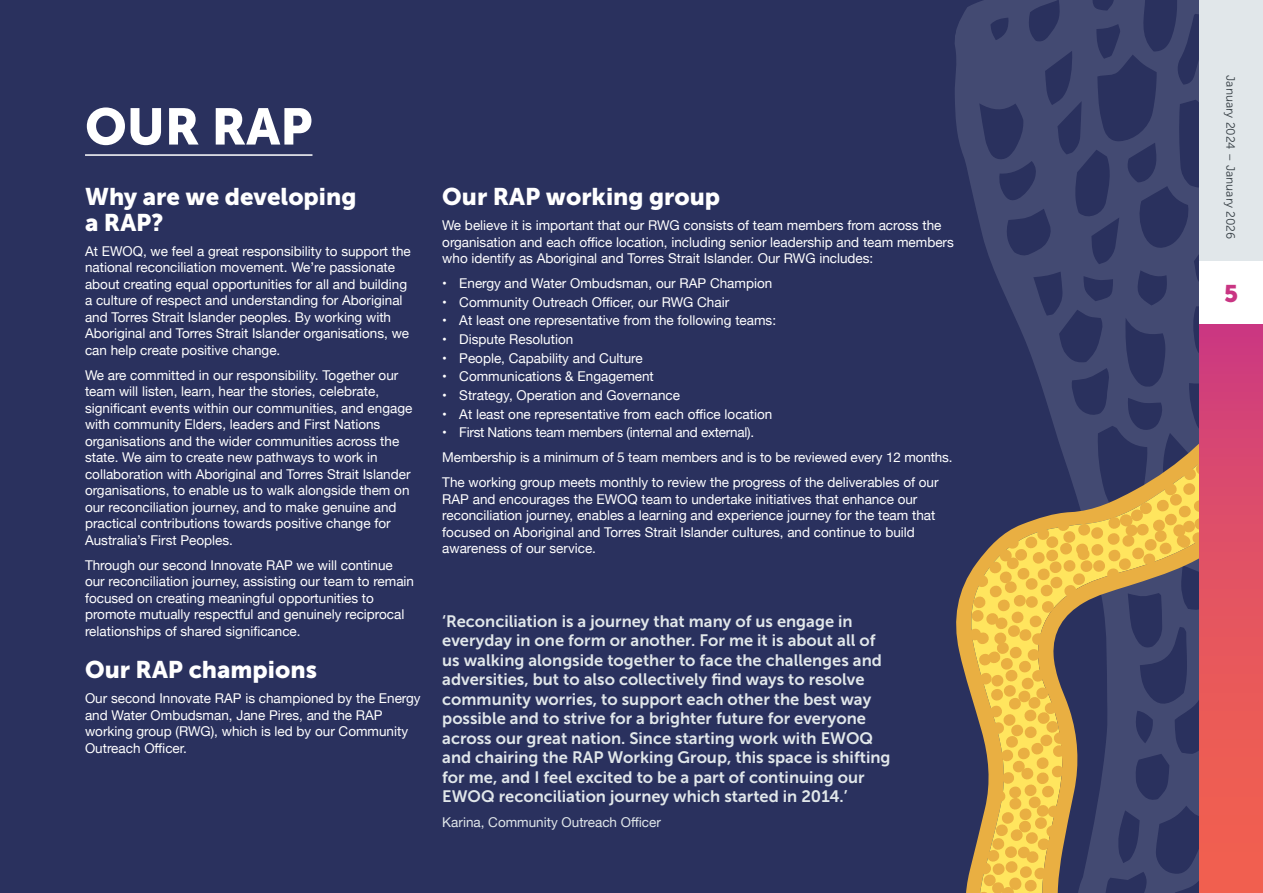
<style>
.page{position:relative;width:1263px;height:893px;background:#2a315e}
.page>*{position:absolute;margin:0;border:0;box-sizing:border-box;transform-origin:0 0}
.Head2_-_white_bold_underline_34pt{font:51px "Museo Sans 900";color:#fff}
.Head3_-_white_bold_16pt{font:24px/25.5px "Museo Sans 900";color:#fff}
.t1{font:24px "Museo Sans 900";color:#c93583}
.t2{font:16.5px/19.5px "Museo Sans 700";color:#e1e7ea}
.Body{font:13.5px/16.5px "Helvetica Neue";color:#fff}
.Body-2{font:13.5px "Helvetica Neue";letter-spacing:-.02em;color:#fff}
.t3{font:13.5px "Helvetica Neue";color:#e1e7ea}
.t4{font:12px "Museo Sans 300";color:#333c42}
</style>
<div class="page">
<svg style="left:955px;top:0;width:244px;height:271px;fill:#434a72"></svg>
<svg style="left:995px;top:271px;width:204px;height:103px;fill:#434a72"></svg>
<svg style="left:1038px;top:304px;width:161px;height:88px;fill:#434a72"></svg>
<svg style="left:966px;top:392px;width:233px;height:501px"></svg>
<div style="left:1199px;top:260px;width:64px;height:65px;background:#fff"></div>
<div style="left:1199px;top:0;width:64px;height:260px;background:#e1e7ea"></div>
<div style="left:1199px;top:324px;width:64px;height:569px;background:linear-gradient(to bottom,#cf3d7e,#f66649)"></div>
<hr style="left:85px;top:154px;width:227px;height:2px;background:#fff">
<h2 class="Head2_-_white_bold_underline_34pt" style="left:85px;top:98px;width:229px">OUR RAP</h2>
<h3 class="Head3_-_white_bold_16pt" style="left:85px;top:184px;width:273px">Why are we developing a RAP?</h3>
<p class="Body" style="left:85px;top:243px;width:327px">At EWOQ, we feel a great responsibility to support the national reconciliation movement. We’re passionate about creating equal opportunities for all and building a culture of respect and understanding for Aboriginal and Torres Strait Islander peoples. By working with Aboriginal and Torres Strait Islander organisations, we can help create positive change.</p>
<p class="Body" style="left:85px;top:367px;width:329px">We are committed in our responsibility. Together our team will listen, learn, hear the stories, celebrate, significant events within our communities, and engage with community Elders, leaders and First Nations organisations and the wider communities across the state. We aim to create new pathways to work in collaboration with Aboriginal and Torres Strait Islander organisations, to enable us to walk alongside them on our reconciliation journey, and to make genuine and practical contributions towards positive change for Australia’s First Peoples.</p>
<p class="Body" style="left:85px;top:557px;width:331px">Through our second Innovate RAP we will continue our reconciliation journey, assisting our team to remain focused on creating meaningful opportunities to promote mutually respectful and genuinely reciprocal relationships of shared significance.</p>
<h3 class="Head3_-_white_bold_16pt" style="left:85px;top:657px;width:233px">Our RAP champions</h3>
<p class="Body" style="left:85px;top:691px;width:337px">Our second Innovate RAP is championed by the Energy and Water Ombudsman, Jane Pires, and the RAP working group (RWG), which is led by our Community Outreach Officer.</p>
<h3 class="Head3_-_white_bold_16pt" style="left:442px;top:184px;width:279px">Our RAP working group</h3>
<p class="Body" style="left:442px;top:218px;width:513px">We believe it is important that our RWG consists of team members from across the organisation and each office location, including senior leadership and team members who identify as Aboriginal and Torres Strait Islander. Our RWG includes:</p>
<p class="Body" style="left:442px;top:276px;width:331px">• Energy and Water Ombudsman, our RAP Champion</p>
<p class="Body" style="left:442px;top:294px;width:288px">• Community Outreach Officer, our RWG Chair</p>
<p class="Body" style="left:442px;top:313px;width:335px">• At least one representative from the following teams:</p>
<p class="Body" style="left:442px;top:332px;width:133px">• Dispute Resolution</p>
<p class="Body" style="left:442px;top:350px;width:202px">• People, Capability and Culture</p>
<p class="Body" style="left:442px;top:369px;width:213px">• Communications &amp; Engagement</p>
<p class="Body" style="left:442px;top:388px;width:239px">• Strategy, Operation and Governance</p>
<p class="Body" style="left:442px;top:406px;width:332px">• At least one representative from each office location</p>
<p class="Body-2" style="left:442px;top:423px;width:313px">• First Nations team members (internal and external).</p>
<p class="Body" style="left:442px;top:450px;width:512px">Membership is a minimum of 5 team members and is to be reviewed every 12 months.</p>
<p class="Body" style="left:442px;top:475px;width:498px">The working group meets monthly to review the progress of the deliverables of our RAP and encourages the EWOQ team to undertake initiatives that enhance our reconciliation journey, enables a learning and experience journey for the team that focused on Aboriginal and Torres Strait Islander cultures, and continue to build awareness of our service.</p>
<p class="t2" style="left:442px;top:611px;width:450px">‘Reconciliation is a journey that many of us engage in everyday in one form or another. For me it is about all of us walking alongside together to face the challenges and adversities, but to also collectively find ways to resolve community worries, to support each other the best way possible and to strive for a brighter future for everyone across our great nation. Since starting work with EWOQ and chairing the RAP Working Group, this space is shifting for me, and I feel excited to be a part of continuing our EWOQ reconciliation journey which started in 2014.’</p>
<p class="t3" style="left:442px;top:812px;width:220px">Karina, Community Outreach Officer</p>
<p class="t4" style="left:1237px;top:75px;width:165px;rotate:90deg">January 2024 – January 2026</p>
<h2 class="t1" style="left:1224px;top:280px;width:16px">5</h2>
</div>
